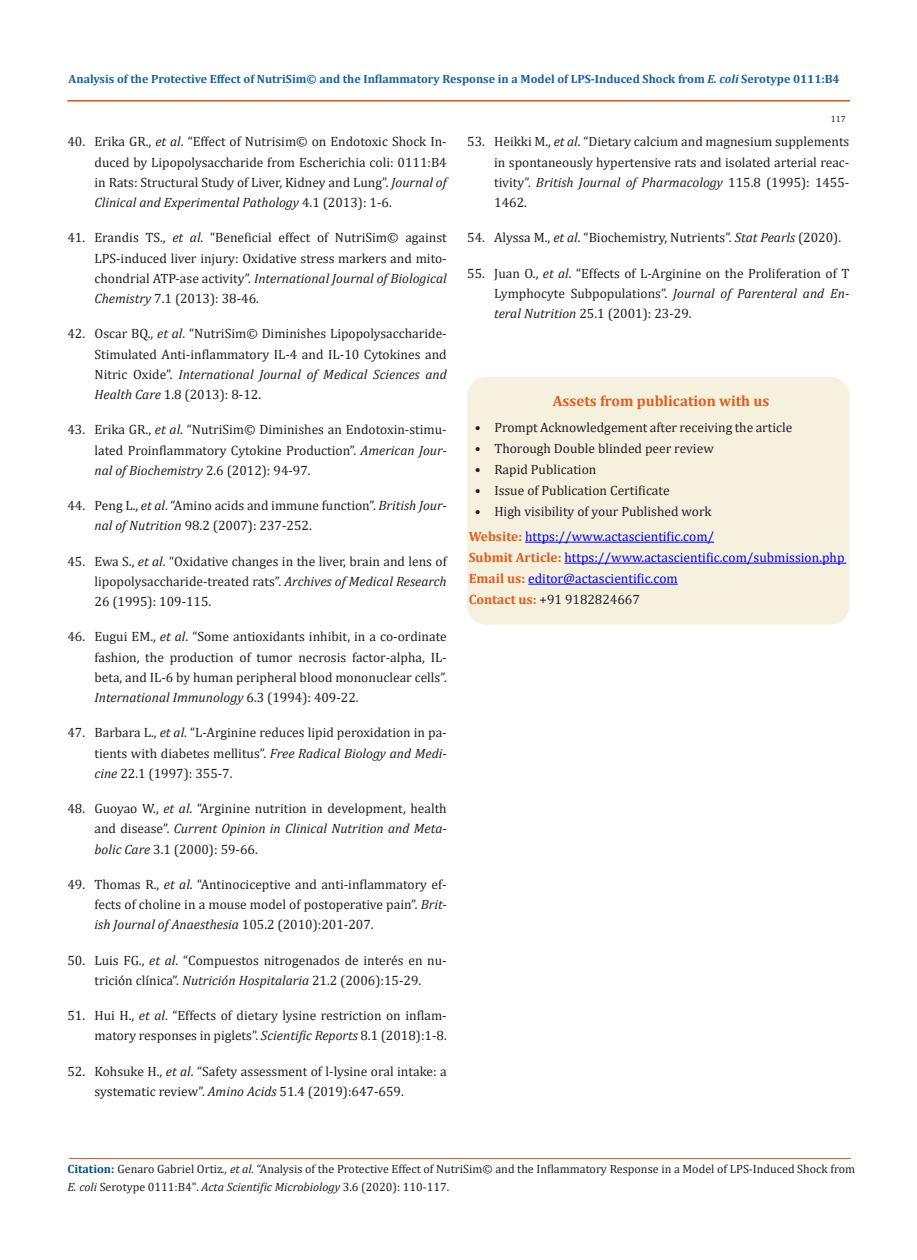
<style>
.page{position:relative;width:917px;height:1260px;background:#fff}
.page>*{position:absolute;margin:0;border:0;box-sizing:border-box;transform-origin:0 0}
.t1{font:700 15px "Cambria";color:#e05d1a}
.t2{font:13.5px/20.2px "Cambria";color:#231f20;text-align:justify}
.t3{font:13.5px "Cambria";color:#00f}
.t4{font:12px/18px "Cambria";color:#231f20}
.t5{font:700 12px "Cambria";color:#1560a6}
.t6{font:9px "Cambria";color:#231f20}
.s1{font-style:italic}
.s2{font-weight:700;color:#e05d1a}
.s3{font-weight:700;color:#035089}
</style>
<div class="page">
<div style="left:468px;top:378px;width:380px;height:246px;background:#f6f0df;border-radius:18px"></div>
<div style="left:467px;top:377px;width:382px;height:248px;border:2px solid #f6f0df;border-radius:18px"></div>
<hr style="left:525px;top:542px;width:189px;height:1px;background:#00f">
<hr style="left:564px;top:563px;width:282px;height:1px;background:#00f">
<hr style="left:528px;top:584px;width:149px;height:1px;background:#00f">
<hr style="left:69px;top:1158px;width:781px;height:1px;background:#e05d1a">
<p class="t5" style="left:69px;top:70px;width:772px">Analysis of the Protective Effect of NutriSim© and the Inflammatory Response in a Model of LPS-Induced Shock from <span class="s1">E. coli</span> Serotype 0111:B4</p>
<p class="t2" style="left:94px;top:132px;width:354px;text-indent:-27px">40. Erika GR., <span class="s1">et al</span>. “Effect of Nutrisim© on Endotoxic Shock In&shy;duced by Lipopolysaccharide from Escherichia coli: 0111:B4 in Rats: Structural Study of Liver, Kidney and Lung”. <span class="s1">Journal of Clinical and Experimental Pathology</span> 4.1 (2013): 1-6.</p>
<p class="t2" style="left:94px;top:228px;width:354px;text-indent:-27px">41. Erandis TS., <span class="s1">et al</span>. “Beneficial effect of NutriSim© against LPS-induced liver injury: Oxidative stress markers and mito&shy;chondrial ATP-ase activity”. <span class="s1">International Journal of Biological Chemistry</span> 7.1 (2013): 38-46.</p>
<p class="t2" style="left:94px;top:324px;width:354px;text-indent:-27px">42. Oscar BQ., <span class="s1">et al</span>. “NutriSim© Diminishes Lipopolysaccharide-Stimulated Anti-inflammatory IL-4 and IL-10 Cytokines and Nitric Oxide”. <span class="s1">International Journal of Medical Sciences and Health Care</span> 1.8 (2013): 8-12.</p>
<p class="t2" style="left:94px;top:420px;width:354px;text-indent:-27px">43. Erika GR., <span class="s1">et al</span>. “NutriSim© Diminishes an Endotoxin-stimu&shy;lated Proinflammatory Cytokine Production”. <span class="s1">American Jour&shy;nal of Biochemistry</span> 2.6 (2012): 94-97.</p>
<p class="t2" style="left:94px;top:495px;width:354px;text-indent:-27px">44. Peng L., <span class="s1">et al</span>. “Amino acids and immune function”. <span class="s1">British Jour&shy;nal of Nutrition</span> 98.2 (2007): 237-252.</p>
<p class="t2" style="left:94px;top:551px;width:354px;text-indent:-27px">45. Ewa S., <span class="s1">et al</span>. “Oxidative changes in the liver, brain and lens of lipopolysaccharide-treated rats”. <span class="s1">Archives of Medical Research </span>26 (1995): 109-115.</p>
<p class="t2" style="left:94px;top:627px;width:354px;text-indent:-27px">46. Eugui EM., <span class="s1">et al</span>. “Some antioxidants inhibit, in a co-ordinate fashion, the production of tumor necrosis factor-alpha, IL&shy;beta, and IL-6 by human peripheral blood mononuclear cells”.<br><span class="s1">International Immunology</span> 6.3 (1994): 409-22.</p>
<p class="t2" style="left:94px;top:723px;width:354px;text-indent:-27px">47. Barbara L., <span class="s1">et al</span>. “L-Arginine reduces lipid peroxidation in pa&shy;tients with diabetes mellitus”. <span class="s1">Free Radical Biology and Medi&shy;cine</span> 22.1 (1997): 355-7.</p>
<p class="t2" style="left:94px;top:798px;width:354px;text-indent:-27px">48. Guoyao W., <span class="s1">et al</span>. “Arginine nutrition in development, health and disease”. <span class="s1">Current Opinion in Clinical Nutrition and Meta&shy;bolic Care</span> 3.1 (2000): 59-66.</p>
<p class="t2" style="left:94px;top:874px;width:354px;text-indent:-27px">49. Thomas R., <span class="s1">et al</span>. “Antinociceptive and anti-inflammatory ef&shy;fects of choline in a mouse model of postoperative pain”. <span class="s1">Brit&shy;ish Journal of Anaesthesia</span> 105.2 (2010):201-207.</p>
<p class="t2" style="left:67px;top:950px;width:381px;text-align:center">50. Luis FG., <span class="s1">et al</span>. “Compuestos nitrogenados de interés en nu&shy;trición clínica”. <span class="s1">Nutrición Hospitalaria</span> 21.2 (2006):15-29.</p>
<p class="t2" style="left:67px;top:1005px;width:381px;text-align:right">51. Hui H., <span class="s1">et al</span>. “Effects of dietary lysine restriction on inflam&shy;matory responses in piglets”. <span class="s1">Scientific Reports</span> 8.1 (2018):1-8.</p>
<p class="t2" style="left:94px;top:1061px;width:354px;text-indent:-27px">52. Kohsuke H., <span class="s1">et al</span>. “Safety assessment of l-lysine oral intake: a systematic review”. <span class="s1">Amino Acids</span> 51.4 (2019):647-659.</p>
<p class="t6" style="left:830px;top:114px;width:16px">117</p>
<p class="t2" style="left:494px;top:132px;width:357px;text-indent:-27px">53. Heikki M., <span class="s1">et al</span>. “Dietary calcium and magnesium supplements in spontaneously hypertensive rats and isolated arterial reac&shy;tivity”. <span class="s1">British Journal of Pharmacology</span> 115.8 (1995): 1455- 1462.</p>
<p class="t2" style="left:467px;top:228px;width:375px">54. Alyssa M., <span class="s1">et al</span>. “Biochemistry, Nutrients”. <span class="s1">Stat Pearls</span> (2020).</p>
<p class="t2" style="left:494px;top:263px;width:357px;text-indent:-27px">55. Juan O., <span class="s1">et al</span>. “Effects of L-Arginine on the Proliferation of T Lymphocyte Subpopulations”. <span class="s1">Journal of Parenteral and En&shy;teral Nutrition</span> 25.1 (2001): 23-29.</p>
<p class="t1" style="left:553px;top:390px;width:218px">Assets from publication with us</p>
<p class="t2" style="left:475px;top:417px;width:319px">• Prompt Acknowledgement after receiving the article</p>
<p class="t2" style="left:475px;top:438px;width:240px">• Thorough Double blinded peer review</p>
<p class="t2" style="left:475px;top:459px;width:123px">• Rapid Publication</p>
<p class="t2" style="left:475px;top:480px;width:196px">• Issue of Publication Certificate</p>
<p class="t2" style="left:475px;top:501px;width:238px">• High visibility of your Published work</p>
<p class="t3" style="left:468px;top:529px;width:247px"><span class="s2">Website:</span> https://www.actascientific.com/</p>
<p class="t3" style="left:468px;top:550px;width:377px"><span class="s2">Submit Article:</span> https://www.actascientific.com/submission.php</p>
<p class="t3" style="left:468px;top:571px;width:210px"><span class="s2">Email us:</span> editor@actascientific.com</p>
<p class="t2" style="left:468px;top:590px;width:173px"><span class="s2">Contact us:</span> +91 9182824667</p>
<p class="t4" style="left:67px;top:1160px;width:789px"><span class="s3">Citation:</span> Genaro Gabriel Ortiz<span class="s1">., et al.</span> “Analysis of the Protective Effect of NutriSim© and the Inflammatory Response in a Model of LPS-Induced Shock from<br><span class="s1">E. coli</span> Serotype 0111:B4". <span class="s1">Acta Scientific Microbiology</span> 3.6 (2020): 110-117.</p>
</div>
